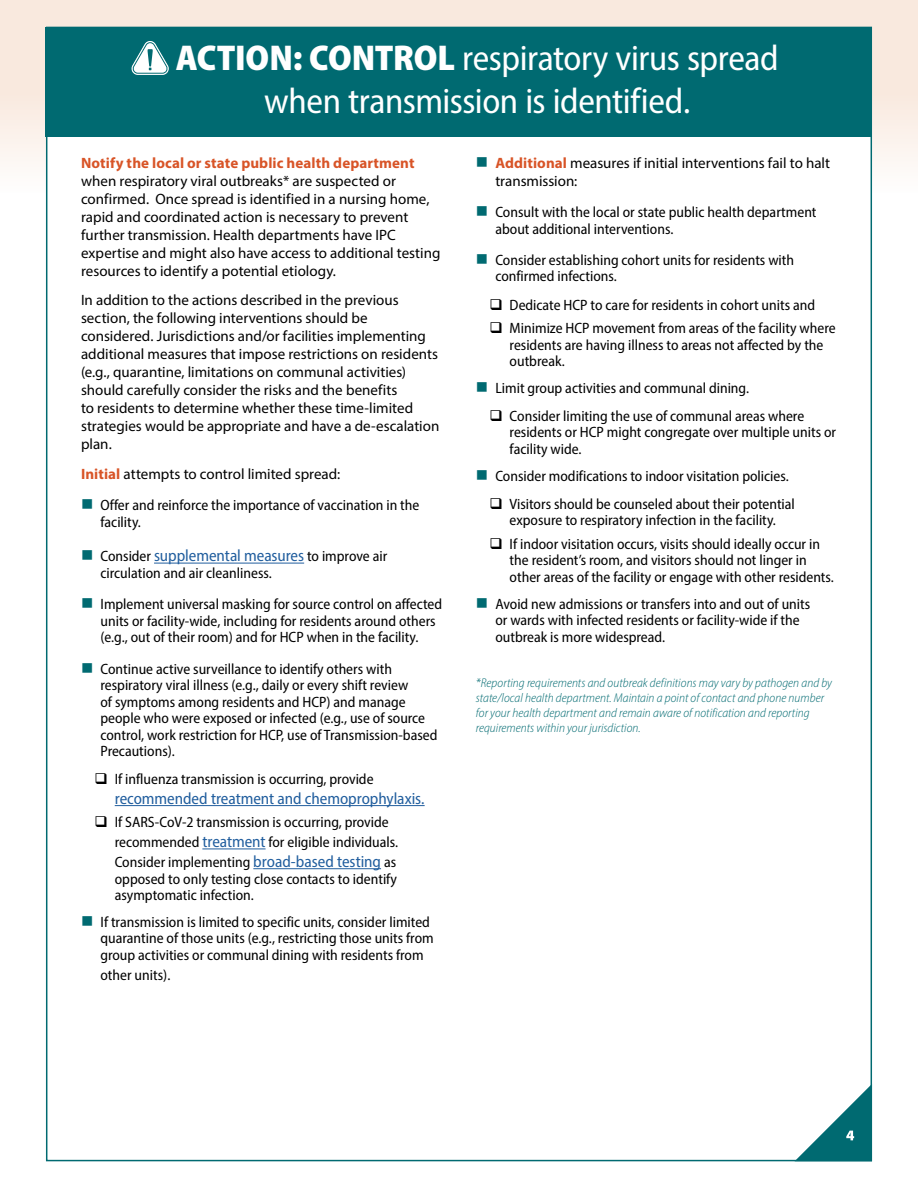
<style>
.page{position:relative;width:918px;height:1188px;background:#fff}
.page>*{position:absolute;margin:0;border:0;box-sizing:border-box;transform-origin:0 0}
.t1{font:semi-condensed 36px/43.2px "Myriad Pro";letter-spacing:-.01em;color:#fff;text-align:center}
.t2{font:semi-condensed 16.5px "Myriad Pro";letter-spacing:-.005em;color:#215e9e}
.t3{font:semi-condensed 15px/16.5px "Myriad Pro";color:#000}
.t4{font:15px/18px "Myriad Pro";color:#000}
.Footnote_Caption{font:italic 300 semi-condensed 12.75px/15.3px "Myriad Pro";letter-spacing:.005em;color:#006a71}
.s1{font-weight:900}
.s2{font-weight:700;color:#d85427}
.s3{font-size:16.5px;color:#215e9e}
</style>
<div class="page">
<svg style="left:0;top:0;width:918px;height:193px;background:#f7eae0"></svg>
<div style="left:46px;top:27px;width:826px;height:1134px;background:#fff;border:2px solid #006a71"></div>
<svg style="left:795px;top:1084px;width:77px;height:77px"></svg>
<div style="left:46px;top:27px;width:826px;height:110px;background:#006a71"></div>
<svg style="left:132px;top:41px;width:37px;height:34px"></svg>
<hr style="left:154px;top:563px;width:150px;height:1px;background:#215e9e">
<hr style="left:115px;top:805px;width:310px;height:1px;background:#215e9e">
<hr style="left:202px;top:849px;width:64px;height:1px;background:#215e9e">
<hr style="left:253px;top:868px;width:128px;height:1px;background:#215e9e">
<h2 class="t1" style="left:176px;top:36px;width:604px"><span class="s1">ACTION: CONTROL</span> respiratory virus spread when transmission is identified.</h2>
<p class="t4" style="left:81px;top:154px;width:361px"><span class="s2">Notify the local or state public health department </span>when respiratory viral outbreaks* are suspected or confirmed. Once spread is identified in a nursing home, rapid and coordinated action is necessary to prevent further transmission. Health departments have IPC expertise and might also have access to additional testing resources to identify a potential etiology.</p>
<p class="t4" style="left:81px;top:291px;width:360px">In addition to the actions described in the previous section, the following interventions should be considered. Jurisdictions and/or facilities implementing additional measures that impose restrictions on residents (e.g., quarantine, limitations on communal activities) should carefully consider the risks and the benefits<br>to residents to determine whether these time-limited strategies would be appropriate and have a de-escalation plan.</p>
<p class="t4" style="left:81px;top:465px;width:261px"><span class="s2">Initial</span> attempts to control limited spread:</p>
<p class="t3" style="left:100px;top:497px;width:320px">Offer and reinforce the importance of vaccination in the facility.</p>
<p class="t3" style="left:100px;top:548px;width:288px">Consider <span class="s3">supplemental measures</span> to improve air circulation and air cleanliness.</p>
<p class="t3" style="left:100px;top:596px;width:343px">Implement universal masking for source control on affected units or facility-wide, including for residents around others (e.g., out of their room) and for HCP when in the facility.</p>
<p class="t3" style="left:100px;top:660px;width:339px">Continue active surveillance to identify others with respiratory viral illness (e.g., daily or every shift review<br>of symptoms among residents and HCP) and manage people who were exposed or infected (e.g., use of source control, work restriction for HCP, use of Transmission-based Precautions).</p>
<p class="t3" style="left:115px;top:771px;width:260px">If influenza transmission is occurring, provide</p>
<p class="t2" style="left:115px;top:788px;width:311px">recommended treatment and chemoprophylaxis.</p>
<p class="t3" style="left:115px;top:812px;width:285px;line-height:19.8px">If SARS-CoV-2 transmission is occurring, provide recommended <span class="s3">treatment</span> for eligible individuals.<br>Consider implementing <span class="s3">broad-based testing</span> as</p>
<p class="t3" style="left:115px;top:870px;width:284px">opposed to only testing close contacts to identify asymptomatic infection.</p>
<p class="t3" style="left:100px;top:913px;width:335px">If transmission is limited to specific units, consider limited quarantine of those units (e.g., restricting those units from group activities or communal dining with residents from</p>
<p class="t3" style="left:100px;top:966px;width:71px">other units).</p>
<p class="t4" style="left:495px;top:154px;width:336px"><span class="s2">Additional</span> measures if initial interventions fail to halt transmission:</p>
<p class="t3" style="left:495px;top:204px;width:323px">Consult with the local or state public health department about additional interventions.</p>
<p class="t3" style="left:495px;top:252px;width:300px">Consider establishing cohort units for residents with confirmed infections.</p>
<p class="t3" style="left:510px;top:296px;width:307px">Dedicate HCP to care for residents in cohort units and</p>
<p class="t3" style="left:510px;top:320px;width:328px">Minimize HCP movement from areas of the facility where residents are having illness to areas not affected by the outbreak.</p>
<p class="t3" style="left:495px;top:379px;width:255px">Limit group activities and communal dining.</p>
<p class="t3" style="left:510px;top:407px;width:328px">Consider limiting the use of communal areas where residents or HCP might congregate over multiple units or facility wide.</p>
<p class="t3" style="left:495px;top:467px;width:295px">Consider modifications to indoor visitation policies.</p>
<p class="t3" style="left:510px;top:495px;width:287px">Visitors should be counseled about their potential exposure to respiratory infection in the facility.</p>
<p class="t3" style="left:510px;top:535px;width:326px">If indoor visitation occurs, visits should ideally occur in the resident’s room, and visitors should not linger in other areas of the facility or engage with other residents.</p>
<p class="t3" style="left:495px;top:595px;width:316px">Avoid new admissions or transfers into and out of units or wards with infected residents or facility-wide if the outbreak is more widespread.</p>
<p class="Footnote_Caption" style="left:476px;top:675px;width:358px">*Reporting requirements and outbreak definitions may vary by pathogen and by state/local health department. Maintain a point of contact and phone number for your health department and remain aware of notification and reporting requirements within your jurisdiction.</p>
</div>
